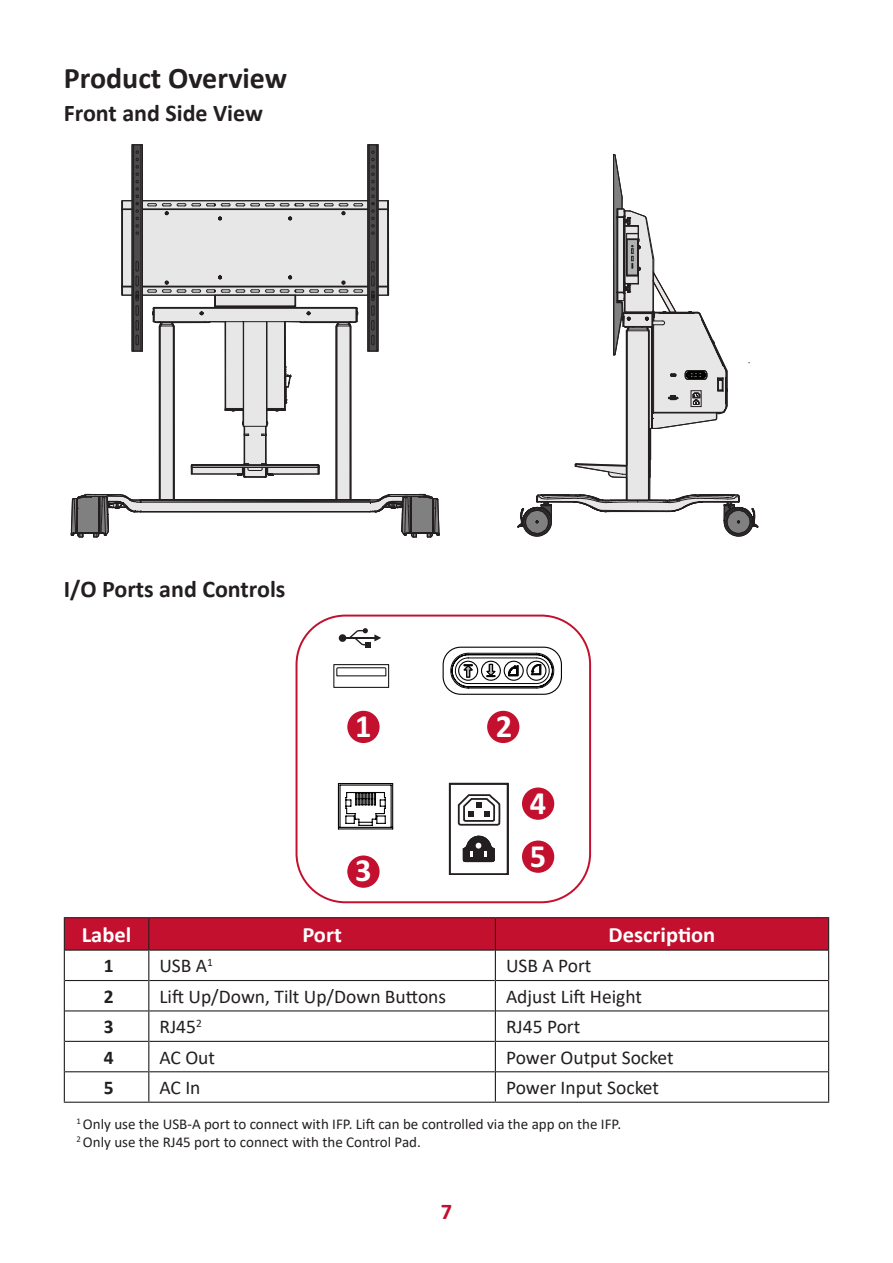
<style>
.page{position:relative;width:893px;height:1263px;background:#fff}
.page>*{position:absolute;margin:0;border:0;box-sizing:border-box;transform-origin:0 0}
.t1{font:700 32.4px/52.9px "Calibri";color:#fff}
.t2{font:700 32.25px "Calibri";color:#fff}
.t3{font:700 30px "Calibri";color:#231f20}
.t4{font:700 24px "Calibri";color:#231f20}
.t5{font:700 22.5px "Calibri";color:#c3102f}
.t6{font:700 21.9px "Calibri";color:#fff}
.t7{font:19.5px "Calibri";color:#231f20}
.t8{font:700 19.5px "Calibri";color:#231f20}
.t9{font:15px/18px "Calibri";color:#231f20}
</style>
<div class="page">
<svg style="left:71px;top:144px;width:368px;height:394px"></svg>
<svg style="left:140px;top:307px;width:299px;height:228px"></svg>
<svg style="left:518px;top:154px;width:240px;height:382px"></svg>
<div style="left:296px;top:615px;width:295px;height:288px;border:2px solid #c3102f;border-radius:49px"></div>
<div style="left:347px;top:711px;width:33px;height:32px;background:#c3102f;border-radius:50%"></div>
<div style="left:487px;top:711px;width:32px;height:32px;background:#c3102f;border-radius:50%"></div>
<div style="left:347px;top:855px;width:33px;height:33px;background:#c3102f;border-radius:50%"></div>
<div style="left:522px;top:787px;width:32px;height:33px;background:#c3102f;border-radius:50%"></div>
<hr style="left:344px;top:637px;width:32px;height:2px;background:#231f20">
<div style="left:339px;top:634px;width:7px;height:8px;background:#231f20;border-radius:50%"></div>
<svg style="left:349px;top:628px;width:32px;height:19px"></svg>
<svg style="left:333px;top:664px;width:57px;height:24px"></svg>
<hr style="left:339px;top:785px;width:2px;height:42px;background:#050504">
<hr style="left:391px;top:785px;width:1px;height:42px;background:#050504">
<hr style="left:338px;top:827px;width:55px;height:1px;background:#050504">
<svg style="left:345px;top:792px;width:41px;height:34px"></svg>
<hr style="left:347px;top:792px;width:37px;height:1px;background:#050504">
<hr style="left:340px;top:784px;width:51px;height:2px;background:#050504">
<hr style="left:338px;top:783px;width:1px;height:46px;background:#050504">
<hr style="left:392px;top:783px;width:1px;height:46px;background:#050504">
<hr style="left:338px;top:828px;width:55px;height:1px;background:#050504">
<hr style="left:338px;top:783px;width:55px;height:1px;background:#050504">
<div style="left:522px;top:840px;width:32px;height:33px;background:#c3102f;border-radius:50%"></div>
<svg style="left:442px;top:647px;width:120px;height:48px"></svg>
<div style="left:449px;top:783px;width:59px;height:92px;background:#fff;border:2px solid #231f20"></div>
<svg style="left:457px;top:794px;width:44px;height:32px"></svg>
<svg style="left:462px;top:835px;width:33px;height:28px"></svg>
<div style="left:65px;top:918px;width:763px;height:31px;background:#c3102f"></div>
<hr style="left:495px;top:917px;width:334px;height:1px;background:#231f20">
<hr style="left:828px;top:918px;width:1px;height:32px;background:#231f20">
<hr style="left:65px;top:949px;width:83px;height:2px;background:#231f20">
<hr style="left:149px;top:949px;width:346px;height:2px;background:#231f20">
<hr style="left:496px;top:949px;width:332px;height:2px;background:#231f20">
<hr style="left:496px;top:1041px;width:332px;height:1px;background:#231f20">
<hr style="left:828px;top:950px;width:1px;height:30px;background:#231f20">
<hr style="left:828px;top:1041px;width:1px;height:31px;background:#231f20">
<hr style="left:65px;top:980px;width:83px;height:1px;background:#231f20">
<hr style="left:149px;top:980px;width:346px;height:1px;background:#231f20">
<hr style="left:496px;top:980px;width:332px;height:1px;background:#231f20">
<hr style="left:496px;top:1071px;width:332px;height:1px;background:#231f20">
<hr style="left:828px;top:980px;width:1px;height:31px;background:#231f20">
<hr style="left:828px;top:1072px;width:1px;height:30px;background:#231f20">
<hr style="left:65px;top:1010px;width:83px;height:1px;background:#231f20">
<hr style="left:149px;top:1010px;width:346px;height:1px;background:#231f20">
<hr style="left:496px;top:1010px;width:332px;height:1px;background:#231f20">
<hr style="left:495px;top:1102px;width:334px;height:1px;background:#231f20">
<hr style="left:828px;top:1011px;width:1px;height:30px;background:#231f20">
<hr style="left:65px;top:1041px;width:83px;height:1px;background:#231f20">
<hr style="left:149px;top:1041px;width:346px;height:1px;background:#231f20">
<hr style="left:65px;top:1071px;width:83px;height:1px;background:#231f20">
<hr style="left:149px;top:1071px;width:346px;height:1px;background:#231f20">
<hr style="left:64px;top:917px;width:85px;height:1px;background:#231f20">
<hr style="left:149px;top:917px;width:346px;height:1px;background:#231f20">
<hr style="left:64px;top:1102px;width:85px;height:1px;background:#231f20">
<hr style="left:149px;top:1102px;width:346px;height:1px;background:#231f20">
<hr style="left:64px;top:918px;width:1px;height:32px;background:#231f20">
<hr style="left:148px;top:918px;width:1px;height:32px;background:#231f20">
<hr style="left:495px;top:918px;width:1px;height:32px;background:#231f20">
<hr style="left:64px;top:950px;width:1px;height:30px;background:#231f20">
<hr style="left:148px;top:950px;width:1px;height:30px;background:#231f20">
<hr style="left:495px;top:950px;width:1px;height:30px;background:#231f20">
<hr style="left:64px;top:980px;width:1px;height:31px;background:#231f20">
<hr style="left:148px;top:980px;width:1px;height:31px;background:#231f20">
<hr style="left:495px;top:980px;width:1px;height:31px;background:#231f20">
<hr style="left:64px;top:1011px;width:1px;height:30px;background:#231f20">
<hr style="left:148px;top:1011px;width:1px;height:30px;background:#231f20">
<hr style="left:495px;top:1011px;width:1px;height:30px;background:#231f20">
<hr style="left:64px;top:1041px;width:1px;height:31px;background:#231f20">
<hr style="left:148px;top:1041px;width:1px;height:31px;background:#231f20">
<hr style="left:495px;top:1041px;width:1px;height:31px;background:#231f20">
<hr style="left:64px;top:1072px;width:1px;height:30px;background:#231f20">
<hr style="left:148px;top:1072px;width:1px;height:30px;background:#231f20">
<hr style="left:495px;top:1072px;width:1px;height:30px;background:#231f20">
<h3 class="t3" style="left:64px;top:57px;width:225px">Product Overview</h3>
<h3 class="t4" style="left:64px;top:96px;width:201px">Front and Side View</h3>
<h3 class="t4" style="left:64px;top:572px;width:223px">I/O Ports and Controls</h3>
<h2 class="t2" style="left:355px;top:703px;width:18px">1</h2>
<h1 class="t1" style="left:496px;top:699px;width:18px">2</h1>
<h1 class="t1" style="left:355px;top:844px;width:18px">3</h1>
<h1 class="t1" style="left:530px;top:776px;width:18px">4<br>5</h1>
<h3 class="t6" style="left:82px;top:919px;width:51px">Label</h3>
<h3 class="t6" style="left:302px;top:919px;width:41px">Port</h3>
<h3 class="t6" style="left:609px;top:919px;width:108px">Description</h3>
<h3 class="t8" style="left:104px;top:952px;width:11px">1</h3>
<h3 class="t7" style="left:159px;top:952px;width:55px">USB A<sup>1</sup></h3>
<h3 class="t7" style="left:506px;top:952px;width:87px">USB A Port</h3>
<h3 class="t8" style="left:104px;top:982px;width:11px">2</h3>
<h3 class="t7" style="left:159px;top:983px;width:288px">Lift Up/Down, Tilt Up/Down Buttons</h3>
<h3 class="t7" style="left:506px;top:983px;width:137px">Adjust Lift Height</h3>
<h3 class="t8" style="left:104px;top:1013px;width:11px">3</h3>
<h3 class="t7" style="left:159px;top:1013px;width:44px">RJ45<sup>2</sup></h3>
<h3 class="t7" style="left:506px;top:1013px;width:76px">RJ45 Port</h3>
<h3 class="t8" style="left:104px;top:1043px;width:11px">4</h3>
<h3 class="t7" style="left:159px;top:1043px;width:57px">AC Out</h3>
<h3 class="t7" style="left:506px;top:1043px;width:169px">Power Output Socket</h3>
<h3 class="t8" style="left:104px;top:1074px;width:11px">5</h3>
<h3 class="t7" style="left:159px;top:1074px;width:43px">AC In</h3>
<h3 class="t7" style="left:506px;top:1074px;width:155px">Power Input Socket</h3>
<p class="t9" style="left:77px;top:1115px;width:546px"><sup>1</sup> Only use the USB-A port to connect with IFP. Lift can be controlled via the app on the IFP.<br><sup>2</sup> Only use the RJ45 port to connect with the Control Pad.</p>
<h3 class="t5" style="left:441px;top:1196px;width:13px">7</h3>
</div>
